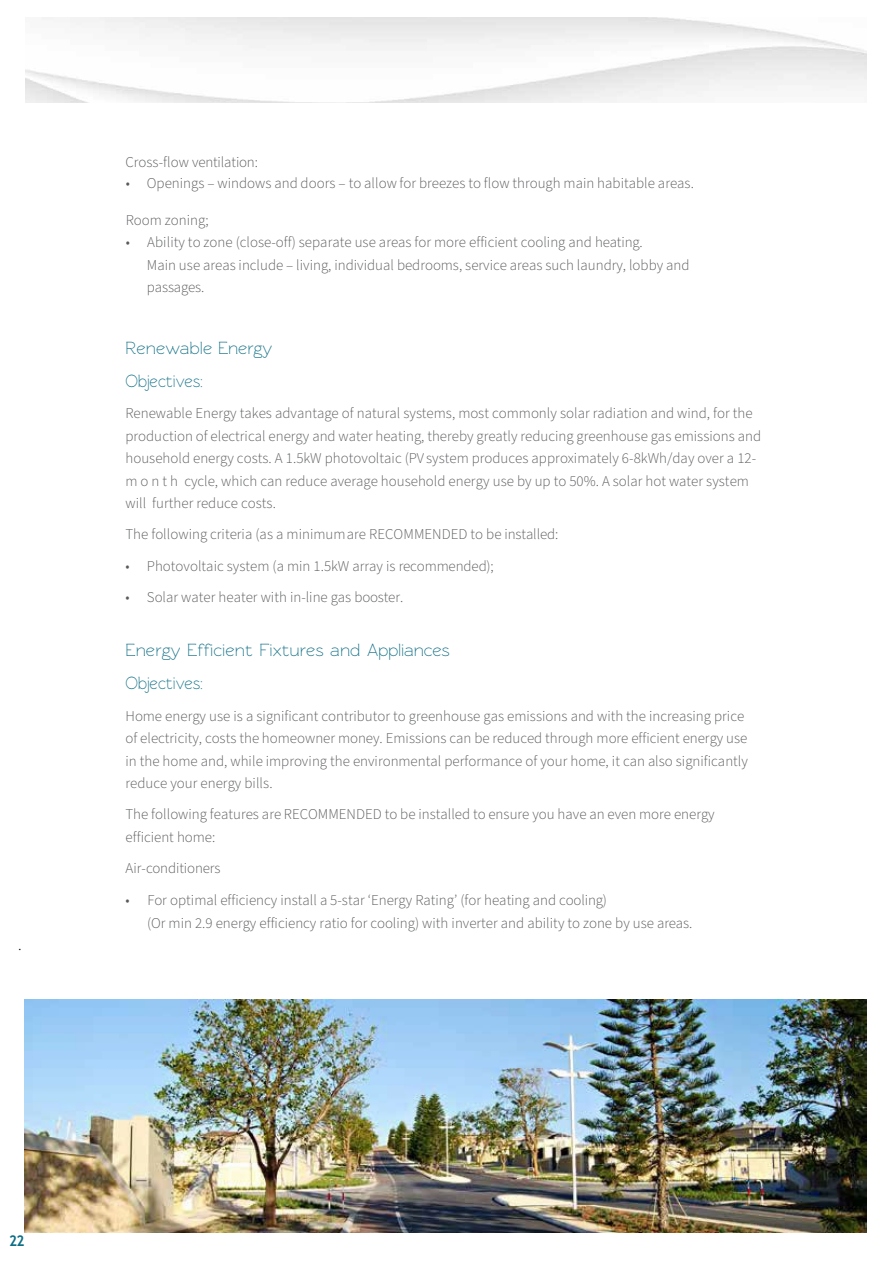
<style>
.page{position:relative;width:893px;height:1263px;background:#fff}
.page>*{position:absolute;margin:0;border:0;box-sizing:border-box;transform-origin:0 0}
.t1{font:18px/33.5px "Rawengulk";color:#0e6e85}
.t2{font:300 16.5px "Source Sans Pro";color:#000}
.t3{font:300 15px/22.5px "Source Sans Pro";color:#58595b}
.t4{font:700 15px "Trebuchet MS";color:#0e6e85;scale:.91 1}
</style>
<div class="page">
<img style="left:24px;top:1000px;width:842px;height:232px">
<p class="t2" style="left:18px;top:934px;width:5px">.</p>
<p class="t3" style="left:125px;top:151px;width:134px">Cross-flow ventilation:</p>
<p class="t3" style="left:126px;top:172px;width:570px">• Openings – windows and doors – to allow for breezes to flow through main habitable areas.</p>
<p class="t3" style="left:126px;top:209px;width:84px">Room zoning;</p>
<p class="t3" style="left:147px;top:232px;width:544px;text-indent:-21px">• Ability to zone (close-off) separate use areas for more efficient cooling and heating.<br>Main use areas include – living, individual bedrooms, service areas such laundry, lobby and passages.</p>
<p class="t1" style="left:125px;top:331px;width:148px">Renewable Energy<br>Objectives:</p>
<p class="t3" style="left:125px;top:403px;width:637px">Renewable Energy takes advantage of natural systems, most commonly solar radiation and wind, for the production of electrical energy and water heating, thereby greatly reducing greenhouse gas emissions and household energy costs. A 1.5kW photovoltaic (PV system produces approximately 6-8kWh/day over a 12- m o n t h cycle, which can reduce average household energy use by up to 50%. A solar hot water system will further reduce costs.</p>
<p class="t3" style="left:125px;top:524px;width:434px">The following criteria (as a minimumare RECOMMENDED to be installed:</p>
<p class="t3" style="left:125px;top:555px;width:370px">• Photovoltaic system (a min 1.5kW array is recommended);</p>
<p class="t3" style="left:125px;top:586px;width:279px">• Solar water heater with in-line gas booster.</p>
<p class="t1" style="left:125px;top:633px;width:326px">Energy Efficient Fixtures and Appliances<br>Objectives:</p>
<p class="t3" style="left:125px;top:705px;width:624px">Home energy use is a significant contributor to greenhouse gas emissions and with the increasing price of electricity, costs the homeowner money. Emissions can be reduced through more efficient energy use in the home and, while improving the environmental performance of your home, it can also significantly reduce your energy bills.</p>
<p class="t3" style="left:126px;top:803px;width:591px">The following features are RECOMMENDED to be installed to ensure you have an even more energy efficient home:</p>
<p class="t3" style="left:126px;top:857px;width:96px">Air-conditioners</p>
<p class="t3" style="left:147px;top:889px;width:547px;text-indent:-21px">• For optimal efficiency install a 5-star ʻEnergy Ratingʼ (for heating and cooling)<br>(Or min 2.9 energy efficiency ratio for cooling) with inverter and ability to zone by use areas.</p>
<p class="t4" style="left:9px;top:1232px;width:19px">22</p>
</div>
